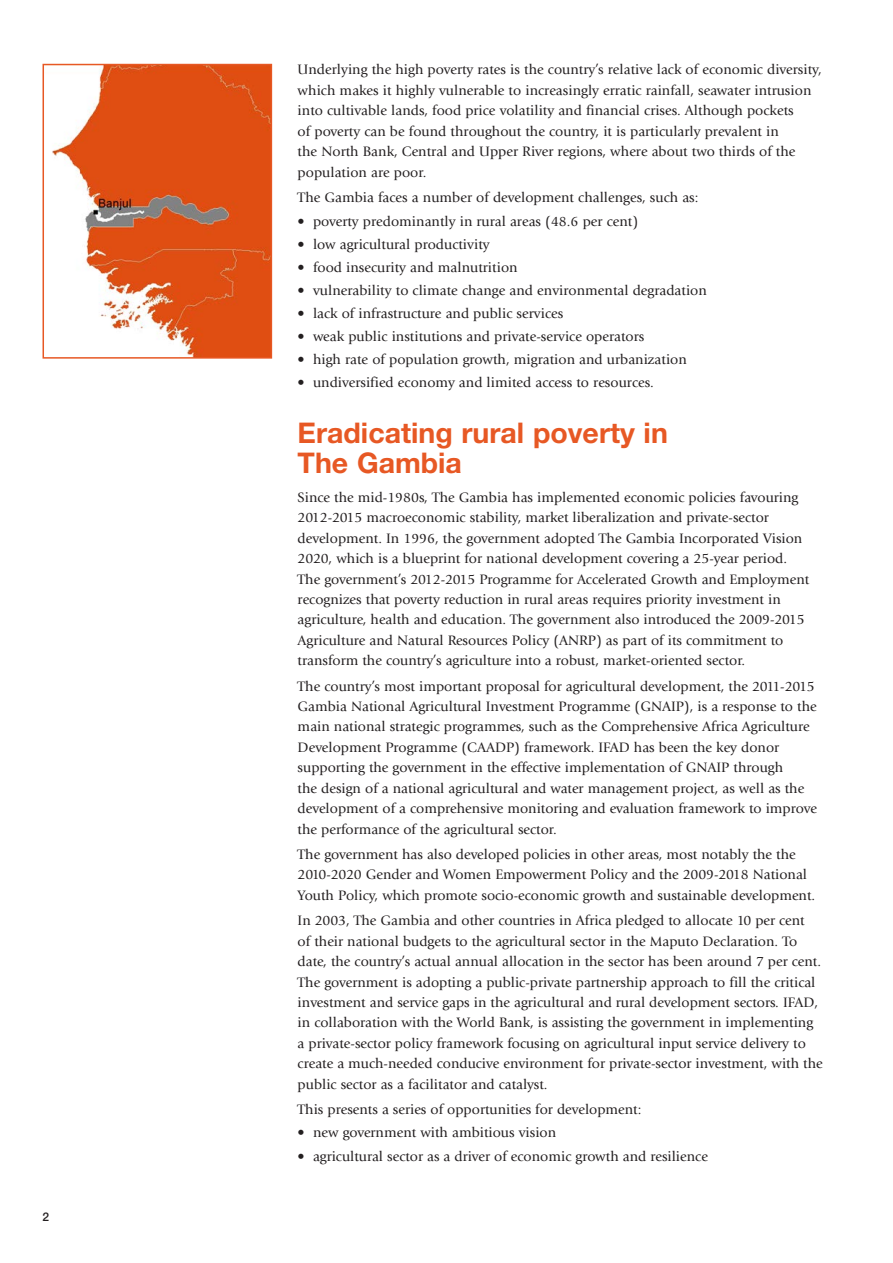
<style>
.page{position:relative;width:893px;height:1263px;background:#fff}
.page>*{position:absolute;margin:0;border:0;box-sizing:border-box;transform-origin:0 0}
.t1{font:700 28.5px/30px "Helvetica Neue LT Std";color:#e75824}
.text{font:14.25px/20.4px "Giovanni Std";color:#231f20}
.t2{font:500 12px "Helvetica Neue LT Std";color:#231f20}
</style>
<div class="page">
<img style="left:52px;top:67px;width:217px;height:289px">
<div style="left:43px;top:64px;width:229px;height:295px;border:2px solid #e75824"></div>
<p class="t2" style="left:43px;top:1209px;width:8px">2</p>
<p class="text" style="left:298px;top:59px;width:526px">Underlying the high poverty rates is the country’s relative lack of economic diversity, which makes it highly vulnerable to increasingly erratic rainfall, seawater intrusion into cultivable lands, food price volatility and financial crises. Although pockets<br>of poverty can be found throughout the country, it is particularly prevalent in<br>the North Bank, Central and Upper River regions, where about two thirds of the population are poor.</p>
<p class="text" style="left:298px;top:188px;width:402px">The Gambia faces a number of development challenges, such as:</p>
<p class="text" style="left:298px;top:211px;width:342px">• poverty predominantly in rural areas (48.6 per cent)</p>
<p class="text" style="left:298px;top:234px;width:194px">• low agricultural productivity</p>
<p class="text" style="left:298px;top:257px;width:221px">• food insecurity and malnutrition</p>
<p class="text" style="left:298px;top:280px;width:411px">• vulnerability to climate change and environmental degradation</p>
<p class="text" style="left:298px;top:303px;width:267px">• lack of infrastructure and public services</p>
<p class="text" style="left:298px;top:326px;width:348px">• weak public institutions and private-service operators</p>
<p class="text" style="left:298px;top:349px;width:391px">• high rate of population growth, migration and urbanization</p>
<p class="text" style="left:298px;top:373px;width:358px">• undiversified economy and limited access to resources.</p>
<p class="t1" style="left:298px;top:417px;width:372px">Eradicating rural poverty in<br>The Gambia</p>
<p class="text" style="left:298px;top:487px;width:513px">Since the mid-1980s, The Gambia has implemented economic policies favouring 2012-2015 macroeconomic stability, market liberalization and private-sector development. In 1996, the government adopted The Gambia Incorporated Vision 2020, which is a blueprint for national development covering a 25-year period.<br>The government’s 2012-2015 Programme for Accelerated Growth and Employment recognizes that poverty reduction in rural areas requires priority investment in agriculture, health and education. The government also introduced the 2009-2015<br>Agriculture and Natural Resources Policy (ANRP) as part of its commitment to transform the country’s agriculture into a robust, market-oriented sector.</p>
<p class="text" style="left:298px;top:676px;width:521px">The country’s most important proposal for agricultural development, the 2011-2015<br>Gambia National Agricultural Investment Programme (GNAIP), is a response to the main national strategic programmes, such as the Comprehensive Africa Agriculture Development Programme (CAADP) framework. IFAD has been the key donor supporting the government in the effective implementation of GNAIP through<br>the design of a national agricultural and water management project, as well as the development of a comprehensive monitoring and evaluation framework to improve the performance of the agricultural sector.</p>
<p class="text" style="left:298px;top:844px;width:519px">The government has also developed policies in other areas, most notably the the<br>2010-2020 Gender and Women Empowerment Policy and the 2009-2018 National<br>Youth Policy, which promote socio-economic growth and sustainable development.</p>
<p class="text" style="left:298px;top:911px;width:527px">In 2003, The Gambia and other countries in Africa pledged to allocate 10 per cent<br>of their national budgets to the agricultural sector in the Maputo Declaration. To date, the country’s actual annual allocation in the sector has been around 7 per cent.<br>The government is adopting a public-private partnership approach to fill the critical investment and service gaps in the agricultural and rural development sectors. IFAD, in collaboration with the World Bank, is assisting the government in implementing a private-sector policy framework focusing on agricultural input service delivery to create a much-needed conducive environment for private-sector investment, with the public sector as a facilitator and catalyst.</p>
<p class="text" style="left:298px;top:1099px;width:345px">This presents a series of opportunities for development:</p>
<p class="text" style="left:298px;top:1122px;width:260px">• new government with ambitious vision</p>
<p class="text" style="left:298px;top:1146px;width:412px">• agricultural sector as a driver of economic growth and resilience</p>
</div>
